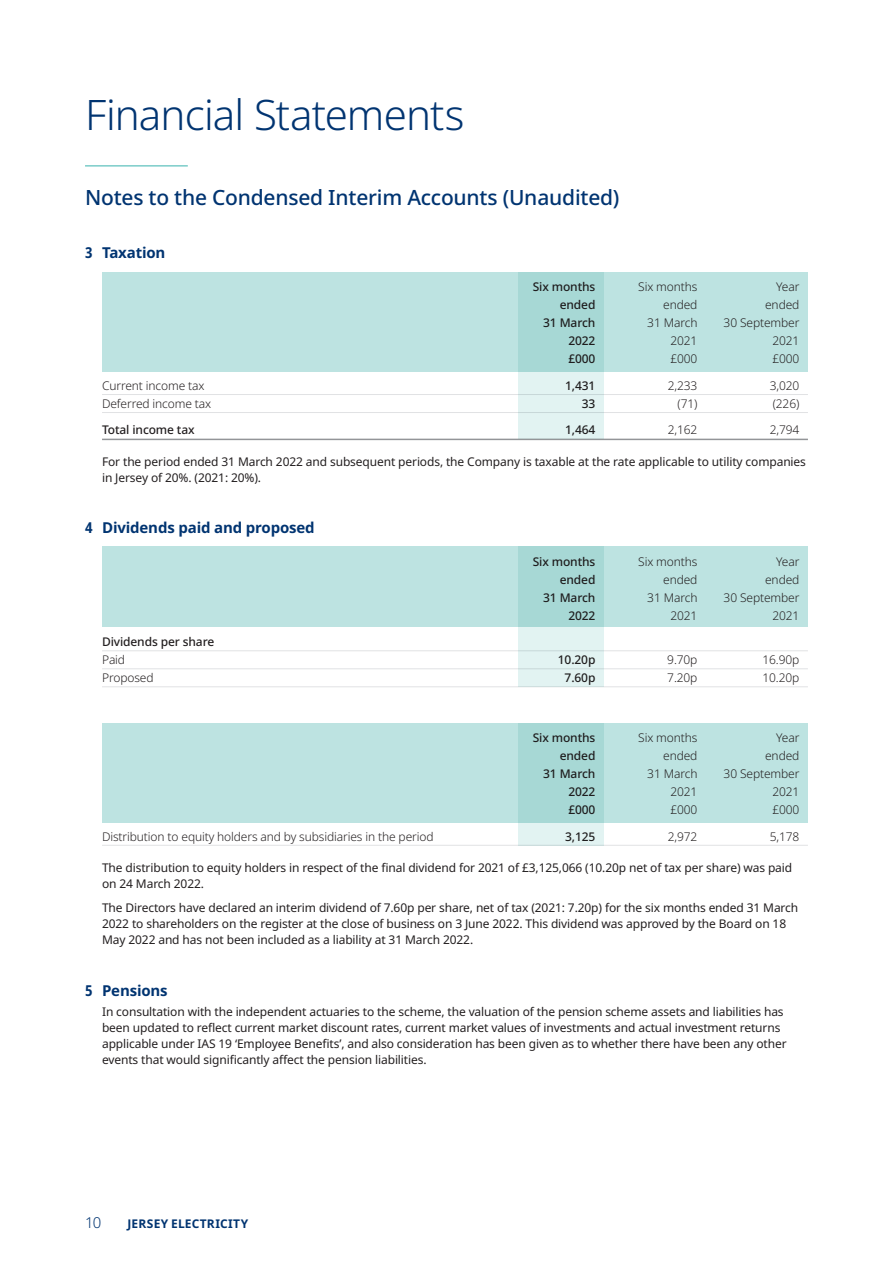
<style>
.page{position:relative;width:893px;height:1263px;background:#fff}
.page>*{position:absolute;margin:0;border:0;box-sizing:border-box;transform-origin:0 0}
.t1{font:300 42px "Noto Sans";letter-spacing:-.02em;color:#013471}
.t2{font:500 21px "Noto Sans";letter-spacing:-.01em;color:#013471}
.t3{font:700 15px "Noto Sans";letter-spacing:-.01em;color:#013471}
.t4{font:300 15px "Noto Sans";color:#013471}
.t5{font:12px/15.8px "Noto Sans";letter-spacing:-.01em;color:#231f20}
.t6{font:300 12px "Noto Sans";letter-spacing:-.01em;color:#231f20}
.t7{font:500 12px "Noto Sans";letter-spacing:-.01em;color:#231f20}
.t8{font:700 12px "Noto Sans";letter-spacing:.015em;color:#013471}
.s1{font-stretch:condensed}
</style>
<div class="page">
<hr style="left:85px;top:165px;width:103px;height:2px;background:#7accc8">
<div style="left:102px;top:272px;width:706px;height:100px;background:#bde3e1"></div>
<hr style="left:102px;top:394px;width:706px;height:1px;background:#e1e2e4">
<hr style="left:102px;top:412px;width:706px;height:1px;background:#e1e2e4">
<hr style="left:102px;top:439px;width:706px;height:1px;background:#939598">
<svg style="left:519px;top:272px;width:85px;height:167px;background:#bee2e0"></svg>
<div style="left:102px;top:546px;width:706px;height:81px;background:#bde3e1"></div>
<hr style="left:102px;top:650px;width:706px;height:1px;background:#e1e2e4">
<hr style="left:102px;top:668px;width:706px;height:1px;background:#e1e2e4">
<hr style="left:102px;top:686px;width:706px;height:1px;background:#e1e2e4">
<svg style="left:519px;top:546px;width:85px;height:141px;background:#bfe2e0"></svg>
<div style="left:102px;top:723px;width:706px;height:100px;background:#bde3e1"></div>
<hr style="left:102px;top:845px;width:706px;height:1px;background:#e1e2e4">
<svg style="left:519px;top:723px;width:85px;height:122px;background:#b1dcda"></svg>
<p class="t1" style="left:85px;top:85px;width:381px">Financial Statements</p>
<p class="t2" style="left:85px;top:183px;width:536px">Notes to the Condensed Interim Accounts (Unaudited)</p>
<p class="t3" style="left:85px;top:242px;width:82px"><span class="s1">3</span> Taxation</p>
<p class="t7" style="left:533px;top:279px;width:64px">Six months</p>
<p class="t6" style="left:638px;top:279px;width:61px">Six months</p>
<p class="t6" style="left:776px;top:279px;width:25px">Year</p>
<p class="t7" style="left:560px;top:297px;width:37px">ended</p>
<p class="t6" style="left:663px;top:297px;width:36px">ended</p>
<p class="t6" style="left:765px;top:297px;width:36px">ended</p>
<p class="t7" style="left:543px;top:315px;width:54px">31 March</p>
<p class="t6" style="left:647px;top:315px;width:52px">31 March</p>
<p class="t6" style="left:724px;top:315px;width:77px">30 September</p>
<p class="t7" style="left:568px;top:333px;width:29px">2022</p>
<p class="t6" style="left:670px;top:333px;width:29px">2021</p>
<p class="t6" style="left:772px;top:333px;width:29px">2021</p>
<p class="t7" style="left:568px;top:351px;width:29px">£000</p>
<p class="t6" style="left:670px;top:351px;width:29px">£000</p>
<p class="t6" style="left:772px;top:351px;width:29px">£000</p>
<p class="t6" style="left:102px;top:377px;width:104px">Current income tax</p>
<p class="t7" style="left:565px;top:377px;width:32px">1,431</p>
<p class="t6" style="left:668px;top:377px;width:31px">2,233</p>
<p class="t6" style="left:770px;top:377px;width:31px">3,020</p>
<p class="t6" style="left:102px;top:395px;width:111px">Deferred income tax</p>
<p class="t7" style="left:582px;top:395px;width:15px">33</p>
<p class="t6" style="left:677px;top:395px;width:22px">(71)</p>
<p class="t6" style="left:773px;top:395px;width:28px">(226)</p>
<p class="t7" style="left:102px;top:422px;width:94px">Total income tax</p>
<p class="t7" style="left:565px;top:422px;width:32px">1,464</p>
<p class="t6" style="left:668px;top:422px;width:31px">2,162</p>
<p class="t6" style="left:770px;top:422px;width:31px">2,794</p>
<p class="t5" style="left:102px;top:454px;width:705px">For the period ended 31 March 2022 and subsequent periods, the Company is taxable at the rate applicable to utility companies in Jersey of 20%. (2021: 20%).</p>
<p class="t3" style="left:85px;top:517px;width:231px"><span class="s1">4</span> Dividends paid and proposed</p>
<p class="t7" style="left:533px;top:553px;width:64px">Six months</p>
<p class="t6" style="left:638px;top:553px;width:61px">Six months</p>
<p class="t6" style="left:776px;top:553px;width:25px">Year</p>
<p class="t7" style="left:560px;top:571px;width:37px">ended</p>
<p class="t6" style="left:663px;top:571px;width:36px">ended</p>
<p class="t6" style="left:765px;top:571px;width:36px">ended</p>
<p class="t7" style="left:543px;top:589px;width:54px">31 March</p>
<p class="t6" style="left:647px;top:589px;width:52px">31 March</p>
<p class="t6" style="left:724px;top:589px;width:77px">30 September</p>
<p class="t7" style="left:568px;top:607px;width:29px">2022</p>
<p class="t6" style="left:670px;top:607px;width:29px">2021</p>
<p class="t6" style="left:772px;top:607px;width:29px">2021</p>
<p class="t7" style="left:102px;top:633px;width:114px">Dividends per share</p>
<p class="t6" style="left:102px;top:651px;width:25px">Paid</p>
<p class="t7" style="left:558px;top:651px;width:39px">10.20p</p>
<p class="t6" style="left:667px;top:651px;width:32px">9.70p</p>
<p class="t6" style="left:762px;top:651px;width:38px">16.90p</p>
<p class="t6" style="left:102px;top:669px;width:53px">Proposed</p>
<p class="t7" style="left:565px;top:669px;width:32px">7.60p</p>
<p class="t6" style="left:667px;top:669px;width:32px">7.20p</p>
<p class="t6" style="left:762px;top:669px;width:38px">10.20p</p>
<p class="t7" style="left:533px;top:729px;width:64px">Six months</p>
<p class="t6" style="left:638px;top:729px;width:61px">Six months</p>
<p class="t6" style="left:776px;top:729px;width:25px">Year</p>
<p class="t7" style="left:560px;top:747px;width:37px">ended</p>
<p class="t6" style="left:663px;top:747px;width:36px">ended</p>
<p class="t6" style="left:765px;top:747px;width:36px">ended</p>
<p class="t7" style="left:543px;top:765px;width:54px">31 March</p>
<p class="t6" style="left:647px;top:765px;width:52px">31 March</p>
<p class="t6" style="left:724px;top:765px;width:77px">30 September</p>
<p class="t7" style="left:568px;top:783px;width:29px">2022</p>
<p class="t6" style="left:670px;top:783px;width:29px">2021</p>
<p class="t6" style="left:772px;top:783px;width:29px">2021</p>
<p class="t7" style="left:568px;top:801px;width:29px">£000</p>
<p class="t6" style="left:670px;top:801px;width:29px">£000</p>
<p class="t6" style="left:772px;top:801px;width:29px">£000</p>
<p class="t6" style="left:102px;top:828px;width:333px">Distribution to equity holders and by subsidiaries in the period</p>
<p class="t7" style="left:565px;top:828px;width:32px">3,125</p>
<p class="t6" style="left:668px;top:828px;width:31px">2,972</p>
<p class="t6" style="left:770px;top:828px;width:31px">5,178</p>
<p class="t5" style="left:102px;top:860px;width:692px">The distribution to equity holders in respect of the final dividend for 2021 of £3,125,066 (10.20p net of tax per share) was paid on 24 March 2022.</p>
<p class="t5" style="left:102px;top:900px;width:698px">The Directors have declared an interim dividend of 7.60p per share, net of tax (2021: 7.20p) for the six months ended 31 March<br>2022 to shareholders on the register at the close of business on 3 June 2022. This dividend was approved by the Board on 18<br>May 2022 and has not been included as a liability at 31 March 2022.</p>
<p class="t3" style="left:85px;top:980px;width:84px"><span class="s1">5</span> Pensions</p>
<p class="t5" style="left:102px;top:1004px;width:686px">In consultation with the independent actuaries to the scheme, the valuation of the pension scheme assets and liabilities has been updated to reflect current market discount rates, current market values of investments and actual investment returns applicable under IAS 19 ‘Employee Benefits’, and also consideration has been given as to whether there have been any other events that would significantly affect the pension liabilities.</p>
<p class="t4" style="left:85px;top:1212px;width:18px">10</p>
<p class="t8" style="left:128px;top:1215px;width:122px">JERSEY ELECTRICITY</p>
</div>
